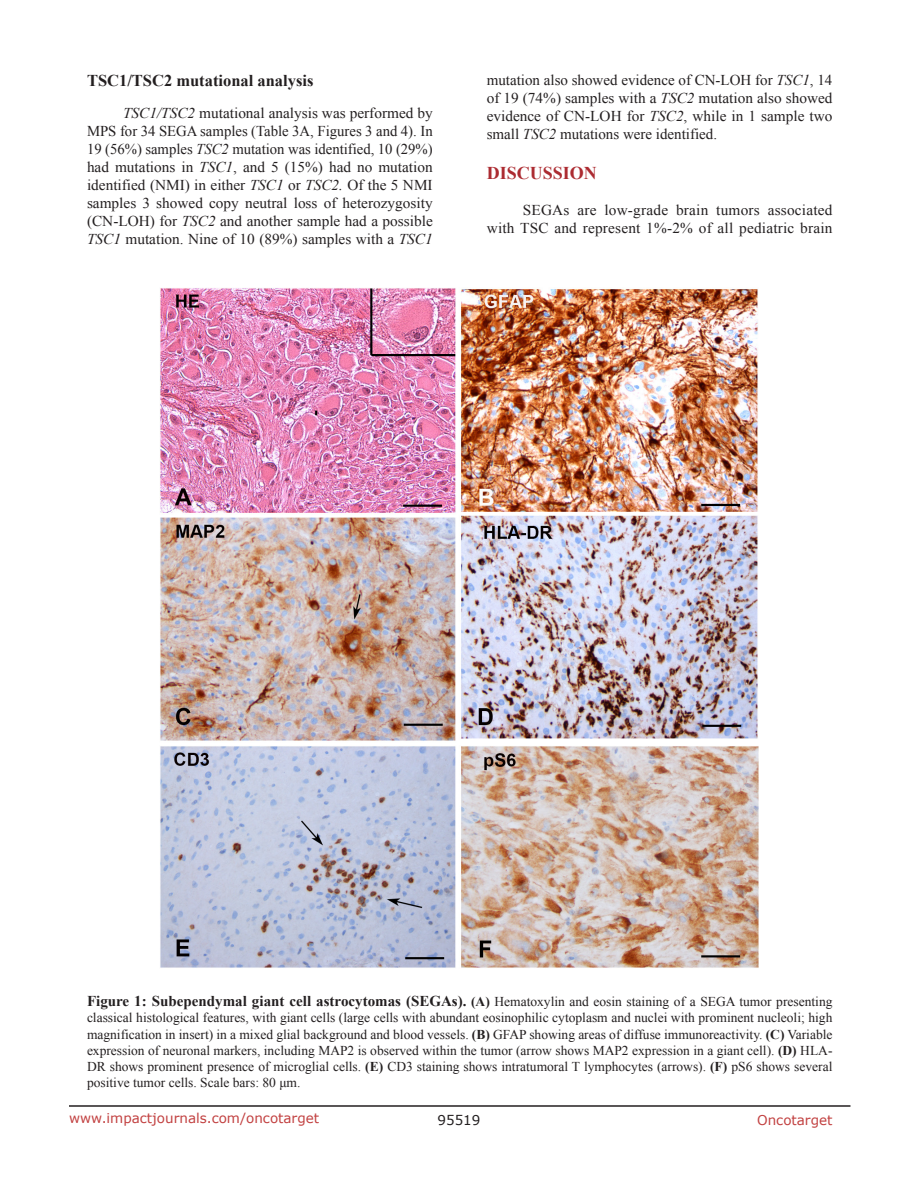
<style>
.page{position:relative;width:918px;height:1188px;background:#fff}
.page>*{position:absolute;margin:0;border:0;box-sizing:border-box;transform-origin:0 0}
.t1{font:700 18px "Times New Roman";color:#ac2b31}
.t2{font:700 16.5px "Times New Roman";color:#231f20}
.t3{font:15px/18px "Times New Roman";color:#231f20;text-align:justify}
.t4{font:700 15px "Times New Roman";color:#231f20}
.t5{font:13.5px/16.2px "Times New Roman";color:#231f20;text-align:justify}
.t6{font:13.5px "Verdana";color:#c24141}
.t7{font:13.5px "Verdana";color:#231f20}
.s1{font-style:italic}
.s2{font-size:13.5px}
.s3{font-weight:400;font-size:13.5px}
.s4{font-weight:700}
</style>
<div class="page">
<hr style="left:69px;top:1105px;width:781px;height:2px;background:#231f20">
<img style="left:160px;top:288px;width:599px;height:680px">
<p class="t2" style="left:87px;top:69px;width:228px">TSC1/TSC2 mutational analysis</p>
<p class="t3" style="left:87px;top:103px;width:347px;text-indent:36px"><span class="s1">TSC1/TSC2</span> mutational analysis was performed by MPS for 34 SEGA samples (Table 3A, Figures 3 and 4). In 19 (56%) samples <span class="s1">TSC2</span> mutation was identified, 10 (29%) had mutations in <span class="s1">TSC1</span>, and 5 (15%) had no mutation identified (NMI) in either <span class="s1">TSC1</span> or <span class="s1">TSC2.</span> Of the 5 NMI samples 3 showed copy neutral loss of heterozygosity (CN-LOH) for <span class="s1">TSC2</span> and another sample had a possible <span class="s1">TSC1</span> mutation. Nine of 10 (89%) samples with a <span class="s1">TSC1</span></p>
<p class="t3" style="left:487px;top:71px;width:347px">mutation also showed evidence of CN-LOH for <span class="s1">TSC1</span>, 14 of 19 (74%) samples with a <span class="s1">TSC2</span> mutation also showed evidence of CN-LOH for <span class="s1">TSC2</span>, while in 1 sample two small <span class="s1">TSC2</span> mutations were identified.</p>
<p class="t1" style="left:487px;top:161px;width:112px">DISCUSSION</p>
<p class="t3" style="left:487px;top:201px;width:347px;text-align:right">SEGAs are low-grade brain tumors associated<br>with TSC and represent 1%-2% of all pediatric brain</p>
<p class="t4" style="left:87px;top:991px;width:747px">Figure 1: Subependymal giant cell astrocytomas (SEGAs). <span class="s2">(A)</span> <span class="s3">Hematoxylin and eosin staining of a SEGA tumor presenting</span></p>
<p class="t5" style="left:87px;top:1010px;width:747px">classical histological features, with giant cells (large cells with abundant eosinophilic cytoplasm and nuclei with prominent nucleoli; high magnification in insert) in a mixed glial background and blood vessels. <span class="s4">(B)</span> GFAP showing areas of diffuse immunoreactivity. <span class="s4">(C)</span> Variable expression of neuronal markers, including MAP2 is observed within the tumor (arrow shows MAP2 expression in a giant cell). <span class="s4">(D)</span> HLA-DR shows prominent presence of microglial cells. <span class="s4">(E)</span> CD3 staining shows intratumoral T lymphocytes (arrows). <span class="s4">(F)</span> pS6 shows several positive tumor cells. Scale bars: 80 μm.</p>
<p class="t6" style="left:69px;top:1109px;width:252px">www.impactjournals.com/oncotarget</p>
<p class="t7" style="left:438px;top:1111px;width:44px">95519</p>
<p class="t6" style="left:757px;top:1111px;width:77px">Oncotarget</p>
</div>
